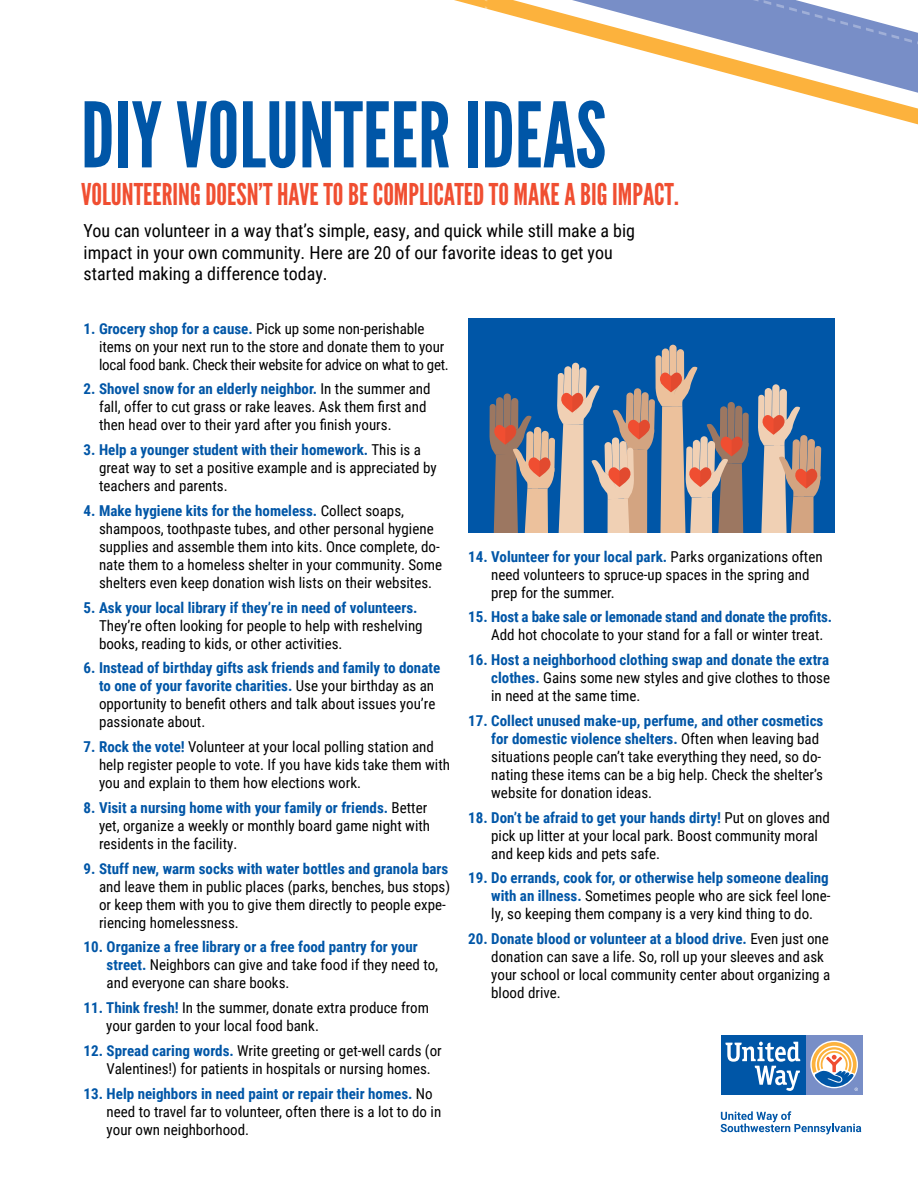
<style>
.page{position:relative;width:918px;height:1188px;background:#fff}
.page>*{position:absolute;margin:0;border:0;box-sizing:border-box;transform-origin:0 0}
.t1{font:90px "League Gothic";color:#0056a7}
.t2{font:30px "League Gothic";color:#f04e31}
.t3{font:18px/21.6px "Roboto Condensed";color:#000}
.t4{font:15px/18px "Roboto Condensed";color:#000}
.t5{font:700 15px "Roboto Condensed";color:#0056a7}
.s1{font-weight:700;color:#0056a7}
</style>
<div class="page">
<svg style="left:484px;top:0;width:434px;height:125px"></svg>
<div style="left:805px;top:1035px;width:58px;height:60px;background:#788ec7"></div>
<div style="left:721px;top:1035px;width:84px;height:60px;background:#0056a7"></div>
<svg style="left:725px;top:1042px;width:75px;height:49px"></svg>
<svg style="left:812px;top:1042px;width:46px;height:49px"></svg>
<svg style="left:721px;top:1111px;width:140px;height:23px"></svg>
<div style="left:468px;top:318px;width:367px;height:214px;background:#0056a7"></div>
<svg style="left:742px;top:413px;width:7px;height:35px"></svg>
<svg style="left:490px;top:345px;width:258px;height:187px"></svg>
<svg style="left:758px;top:384px;width:63px;height:148px"></svg>
<h1 class="t1" style="left:81px;top:82px;width:527px">DIY VOLUNTEER IDEAS</h1>
<h2 class="t2" style="left:81px;top:176px;width:599px">VOLUNTEERING DOESN’T HAVE TO BE COMPLICATED TO MAKE A BIG IMPACT.</h2>
<p class="t3" style="left:84px;top:219px;width:553px">You can volunteer in a way that’s simple, easy, and quick while still make a big impact in your own community. Here are 20 of our favorite ideas to get you started making a difference today.</p>
<p class="t4" style="left:99px;top:319px;width:351px;text-indent:-15px"><span class="s1">1. Grocery shop for a cause.</span> Pick up some non-perishable items on your next run to the store and donate them to your local food bank. Check their website for advice on what to get.</p>
<p class="t4" style="left:99px;top:380px;width:333px;text-indent:-15px"><span class="s1">2. Shovel snow for an elderly neighbor.</span> In the summer and fall, offer to cut grass or rake leaves. Ask them first and then head over to their yard after you finish yours.</p>
<p class="t4" style="left:99px;top:440px;width:339px;text-indent:-15px"><span class="s1">3. Help a younger student with their homework.</span> This is a great way to set a positive example and is appreciated by teachers and parents.</p>
<p class="t4" style="left:99px;top:501px;width:345px;text-indent:-15px"><span class="s1">4. Make hygiene kits for the homeless.</span> Collect soaps, shampoos, toothpaste tubes, and other personal hygiene supplies and assemble them into kits. Once complete, do&shy;nate them to a homeless shelter in your community. Some shelters even keep donation wish lists on their websites.</p>
<p class="t5" style="left:84px;top:597px;width:335px">5. Ask your local library if they’re in need of volunteers.</p>
<p class="t4" style="left:99px;top:616px;width:325px">They’re often looking for people to help with reshelving books, reading to kids, or other activities.</p>
<p class="t4" style="left:99px;top:659px;width:343px;text-indent:-15px"><span class="s1">6. Instead of birthday gifts ask friends and family to donate to one of your favorite charities.</span> Use your birthday as an opportunity to benefit others and talk about issues you’re passionate about.</p>
<p class="t4" style="left:99px;top:737px;width:352px;text-indent:-15px"><span class="s1">7. Rock the vote!</span> Volunteer at your local polling station and help register people to vote. If you have kids take them with you and explain to them how elections work.</p>
<p class="t4" style="left:99px;top:798px;width:333px;text-indent:-15px"><span class="s1">8. Visit a nursing home with your family or friends.</span> Better yet, organize a weekly or monthly board game night with residents in the facility.</p>
<p class="t5" style="left:84px;top:858px;width:366px">9. Stuff new, warm socks with water bottles and granola bars</p>
<p class="t4" style="left:99px;top:877px;width:353px">and leave them in public places (parks, benches, bus stops) or keep them with you to give them directly to people expe&shy;riencing homelessness.</p>
<p class="t4" style="left:107px;top:938px;width:333px;text-indent:-23px"><span class="s1">10. Organize a free library or a free food pantry for your street.</span> Neighbors can give and take food if they need to, and everyone can share books.</p>
<p class="t4" style="left:106px;top:998px;width:324px;text-indent:-23px"><span class="s1">11. Think fresh!</span> In the summer, donate extra produce from your garden to your local food bank.</p>
<p class="t4" style="left:107px;top:1041px;width:337px;text-indent:-23px"><span class="s1">12. Spread caring words.</span> Write greeting or get-well cards (or<br>Valentines!) for patients in hospitals or nursing homes.</p>
<p class="t4" style="left:107px;top:1084px;width:336px;text-indent:-23px"><span class="s1">13. Help neighbors in need paint or repair their homes.</span> No need to travel far to volunteer, often there is a lot to do in your own neighborhood.</p>
<p class="t4" style="left:491px;top:547px;width:333px;text-indent:-23px"><span class="s1">14. Volunteer for your local park.</span> Parks organizations often need volunteers to spruce-up spaces in the spring and prep for the summer.</p>
<p class="t5" style="left:468px;top:606px;width:365px">15. Host a bake sale or lemonade stand and donate the profits.</p>
<p class="t4" style="left:491px;top:625px;width:334px">Add hot chocolate to your stand for a fall or winter treat.</p>
<p class="t4" style="left:491px;top:650px;width:340px;text-align:justify;text-indent:-23px"><span class="s1">16. Host a neighborhood clothing swap and donate the extra clothes.</span> Gains some new styles and give clothes to those in need at the same time.</p>
<p class="t4" style="left:491px;top:711px;width:334px;text-indent:-23px"><span class="s1">17. Collect unused make-up, perfume, and other cosmetics for domestic violence shelters.</span> Often when leaving bad situations people can’t take everything they need, so do&shy;nating these items can be a big help. Check the shelter’s website for donation ideas.</p>
<p class="t4" style="left:491px;top:808px;width:340px;text-indent:-23px"><span class="s1">18. Don’t be afraid to get your hands dirty!</span> Put on gloves and pick up litter at your local park. Boost community moral and keep kids and pets safe.</p>
<p class="t4" style="left:491px;top:868px;width:341px;text-indent:-23px"><span class="s1">19. Do errands, cook for, or otherwise help someone dealing with an illness.</span> Sometimes people who are sick feel lone&shy;ly, so keeping them company is a very kind thing to do.</p>
<p class="t4" style="left:491px;top:929px;width:341px;text-indent:-23px"><span class="s1">20. Donate blood or volunteer at a blood drive.</span> Even just one donation can save a life. So, roll up your sleeves and ask your school or local community center about organizing a blood drive.</p>
</div>
